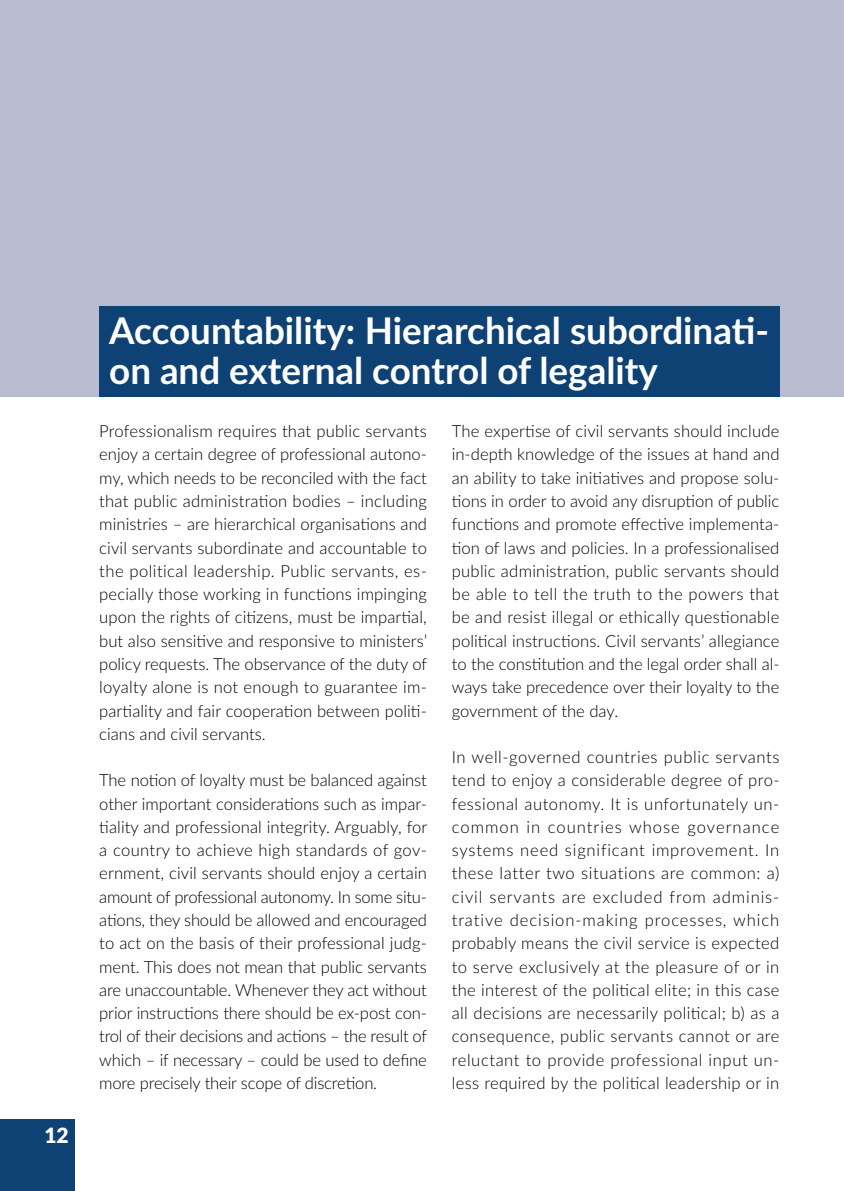
<style>
.page{position:relative;width:844px;height:1191px;background:#fff}
.page>*{position:absolute;margin:0;border:0;box-sizing:border-box;transform-origin:0 0}
.t1{font:700 36.75px/40.2px "Lato";color:#fff}
.t2{font:900 21px "Lato";color:#fff}
.t3{font:300 16.62px/23.3px "Lato";color:#000;text-align:justify}
</style>
<div class="page">
<div style="left:0;top:0;width:843px;height:397px;background:#b9bbd1"></div>
<div style="left:99px;top:306px;width:680px;height:91px;background:#0f4274"></div>
<div style="left:0;top:1119px;width:74px;height:72px;background:#0f4274"></div>
<p class="t2" style="left:44px;top:1119px;width:26px">12</p>
<h1 class="t1" style="left:109px;top:309px;width:661px">Accountability: Hierarchical subordinati&shy;on and external control of legality</h1>
<p class="t3" style="left:99px;top:419px;width:329px">Professionalism requires that public servants enjoy a certain degree of professional autono&shy;my, which needs to be reconciled with the fact that public administration bodies – including ministries – are hierarchical organisations and civil servants subordinate and accountable to the political leadership. Public servants, es&shy;pecially those working in functions impinging upon the rights of citizens, must be impartial, but also sensitive and responsive to ministers’ policy requests. The observance of the duty of loyalty alone is not enough to guarantee im&shy;partiality and fair cooperation between politi&shy;cians and civil servants.</p>
<p class="t3" style="left:99px;top:768px;width:329px">The notion of loyalty must be balanced against other important considerations such as impar&shy;tiality and professional integrity. Arguably, for a country to achieve high standards of gov&shy;ernment, civil servants should enjoy a certain amount of professional autonomy. In some situ&shy;ations, they should be allowed and encouraged to act on the basis of their professional judg&shy;ment. This does not mean that public servants are unaccountable. Whenever they act without prior instructions there should be ex-post con&shy;trol of their decisions and actions – the result of which – if necessary – could be used to define more precisely their scope of discretion.</p>
<p class="t3" style="left:451px;top:419px;width:329px">The expertise of civil servants should include in-depth knowledge of the issues at hand and an ability to take initiatives and propose solu&shy;tions in order to avoid any disruption of public functions and promote effective implementa&shy;tion of laws and policies. In a professionalised public administration, public servants should be able to tell the truth to the powers that be and resist illegal or ethically questionable political instructions. Civil servants’ allegiance to the constitution and the legal order shall al&shy;ways take precedence over their loyalty to the government of the day.</p>
<p class="t3" style="left:451px;top:745px;width:329px">In well-governed countries public servants tend to enjoy a considerable degree of pro&shy;fessional autonomy. It is unfortunately un&shy;common in countries whose governance systems need significant improvement. In these latter two situations are common: a) civil servants are excluded from adminis&shy;trative decision-making processes, which probably means the civil service is expected to serve exclusively at the pleasure of or in the interest of the political elite; in this case all decisions are necessarily political; b) as a consequence, public servants cannot or are reluctant to provide professional input un&shy;less required by the political leadership or in</p>
</div>
